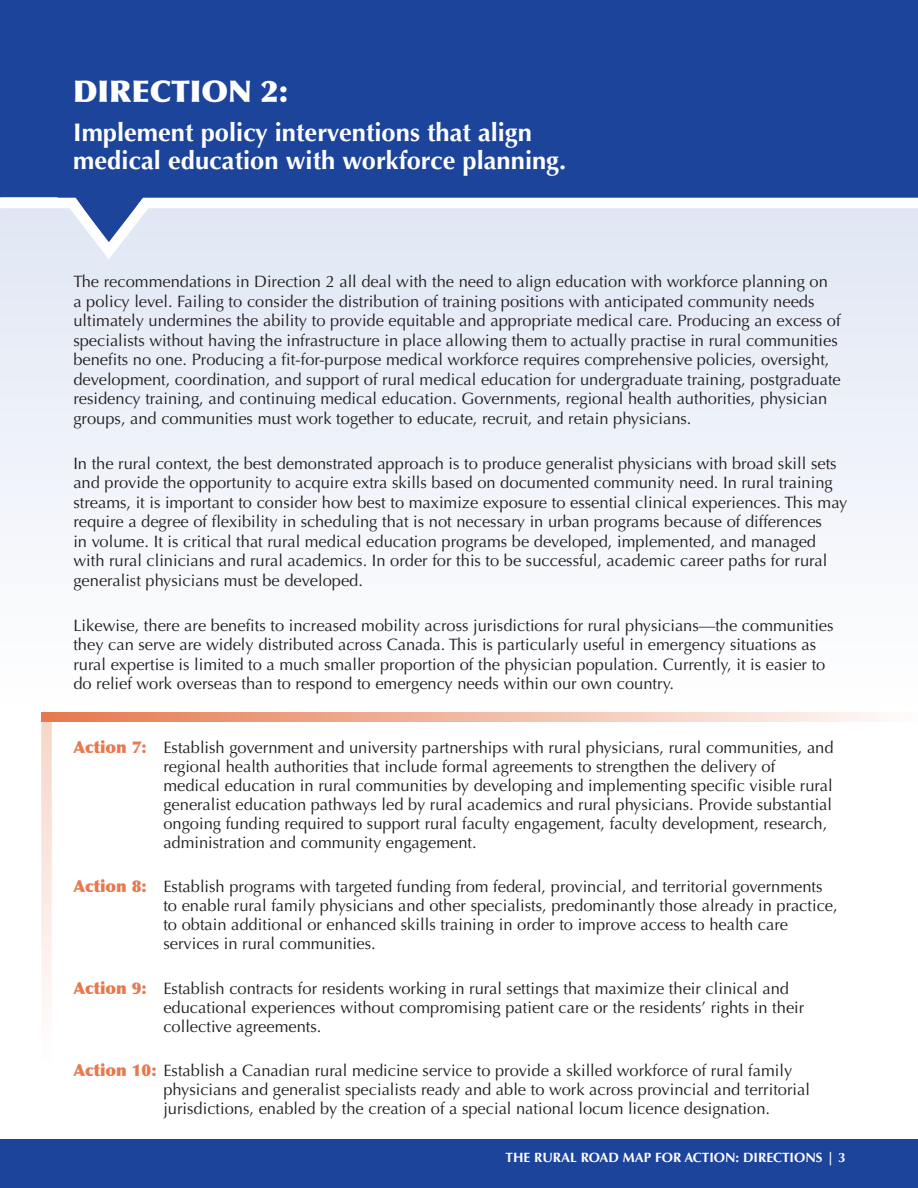
<style>
.page{position:relative;width:918px;height:1188px;background:#fff}
.page>*{position:absolute;margin:0;border:0;box-sizing:border-box;transform-origin:0 0}
.t1{font:900 30px "Optima";color:#fff}
.t2{font:700 25.5px/28.5px "Optima";color:#fff}
.body{font:16.5px/19.5px "Optima";color:#231f20}
.actions{font:16.5px/18.9px "Optima";color:#231f20}
.t3{font:700 13.5px "Optima";color:#fff}
.s1{font-weight:900;color:#e6794e}
</style>
<div class="page">
<div style="left:0;top:202px;width:918px;height:500px;background:linear-gradient(to bottom,#e0e7f4,#fefefe)"></div>
<div style="left:0;top:0;width:918px;height:197px;background:#1d449b"></div>
<svg style="left:0;top:197px;width:57px;height:11px"></svg>
<div style="left:0;top:1140px;width:918px;height:48px;background:#1d449b"></div>
<svg style="left:52px;top:712px;width:825px;height:10px;background:#f1b8a1"></svg>
<svg style="left:41px;top:712px;width:11px;height:428px"></svg>
<div style="left:1px;top:198px;width:917px;height:10px;background:#fff"></div>
<svg style="left:57px;top:197px;width:104px;height:71px"></svg>
<p class="t1" style="left:73px;top:73px;width:217px">DIRECTION 2:</p>
<p class="t2" style="left:73px;top:118px;width:494px">Implement policy interventions that align medical education with workforce planning.</p>
<p class="body" style="left:73px;top:272px;width:769px">The recommendations in Direction 2 all deal with the need to align education with workforce planning on<br>a policy level. Failing to consider the distribution of training positions with anticipated community needs ultimately undermines the ability to provide equitable and appropriate medical care. Producing an excess of specialists without having the infrastructure in place allowing them to actually practise in rural communities benefits no one. Producing a fit-for-purpose medical workforce requires comprehensive policies, oversight, development, coordination, and support of rural medical education for undergraduate training, postgraduate residency training, and continuing medical education. Governments, regional health authorities, physician groups, and communities must work together to educate, recruit, and retain physicians.</p>
<p class="body" style="left:73px;top:454px;width:776px">In the rural context, the best demonstrated approach is to produce generalist physicians with broad skill sets and provide the opportunity to acquire extra skills based on documented community need. In rural training streams, it is important to consider how best to maximize exposure to essential clinical experiences. This may require a degree of flexibility in scheduling that is not necessary in urban programs because of differences<br>in volume. It is critical that rural medical education programs be developed, implemented, and managed with rural clinicians and rural academics. In order for this to be successful, academic career paths for rural generalist physicians must be developed.</p>
<p class="body" style="left:73px;top:616px;width:762px">Likewise, there are benefits to increased mobility across jurisdictions for rural physicians—the communities they can serve are widely distributed across Canada. This is particularly useful in emergency situations as rural expertise is limited to a much smaller proportion of the physician population. Currently, it is easier to do relief work overseas than to respond to emergency needs within our own country.</p>
<p class="actions" style="left:163px;top:738px;width:672px;text-indent:-90px"><span class="s1">Action 7:</span> Establish government and university partnerships with rural physicians, rural communities, and regional health authorities that include formal agreements to strengthen the delivery of medical education in rural communities by developing and implementing specific visible rural generalist education pathways led by rural academics and rural physicians. Provide substantial ongoing funding required to support rural faculty engagement, faculty development, research, administration and community engagement.</p>
<p class="actions" style="left:163px;top:877px;width:676px;text-indent:-90px"><span class="s1">Action 8:</span> Establish programs with targeted funding from federal, provincial, and territorial governments to enable rural family physicians and other specialists, predominantly those already in practice, to obtain additional or enhanced skills training in order to improve access to health care services in rural communities.</p>
<p class="actions" style="left:163px;top:979px;width:642px;text-indent:-90px"><span class="s1">Action 9:</span> Establish contracts for residents working in rural settings that maximize their clinical and educational experiences without compromising patient care or the residents’ rights in their collective agreements.</p>
<p class="actions" style="left:163px;top:1061px;width:648px;text-indent:-90px"><span class="s1">Action 10:</span> Establish a Canadian rural medicine service to provide a skilled workforce of rural family physicians and generalist specialists ready and able to work across provincial and territorial jurisdictions, enabled by the creation of a special national locum licence designation.</p>
<p class="t3" style="left:506px;top:1150px;width:342px">THE RURAL ROAD MAP FOR ACTION: DIRECTIONS | 3</p>
</div>
